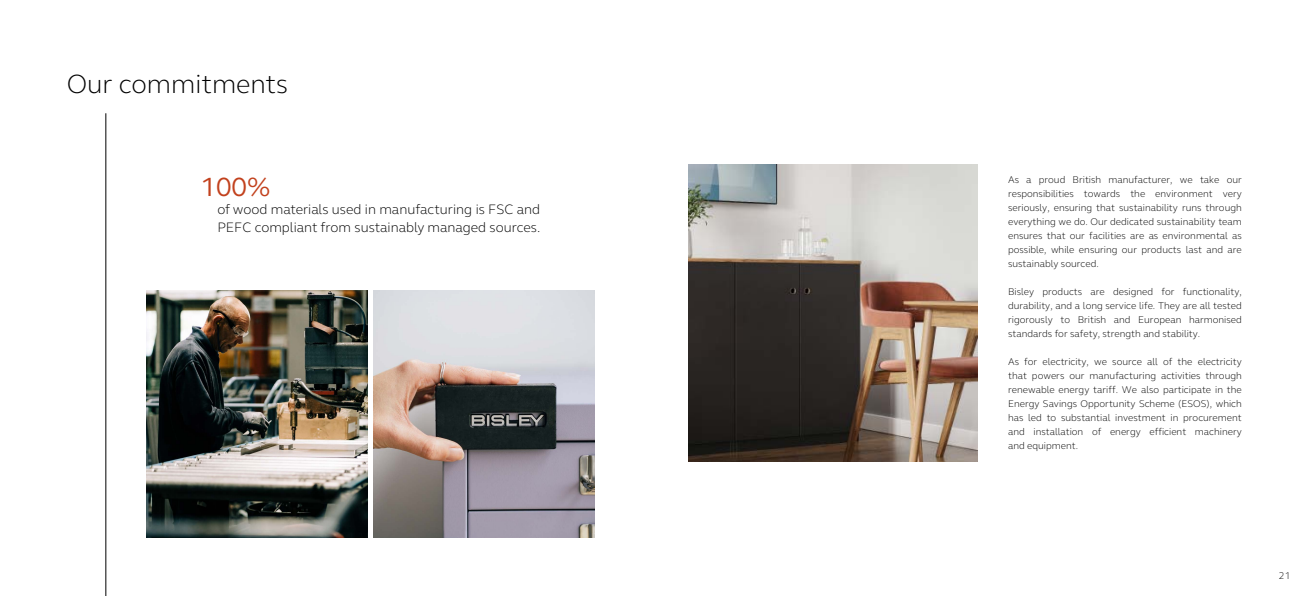
<style>
.page{position:relative;width:1304px;height:596px;background:#fff}
.page>*{position:absolute;margin:0;border:0;box-sizing:border-box;transform-origin:0 0}
.t1{font:300 27px "FS Elliot Pro";color:#000}
.t2{font:27px "FS Elliot";color:#c2411d}
.t3{font:300 14px/18px "FS Elliot";color:#000}
.t4{font:300 10px/14px "FS Elliot Pro";color:#000;text-align:justify}
</style>
<div class="page">
<img style="left:688px;top:164px;width:290px;height:296px">
<img style="left:374px;top:290px;width:221px;height:247px">
<img style="left:147px;top:290px;width:221px;height:247px">
<hr style="left:106px;top:113px;width:1px;height:482px;background:#000">
<h1 class="t1" style="left:67px;top:66px;width:223px">Our commitments</h1>
<h1 class="t2" style="left:201px;top:168px;width:71px">100%</h1>
<h2 class="t3" style="left:217px;top:199px;width:325px">of wood materials used in manufacturing is FSC and<br>PEFC compliant from sustainably managed sources.</h2>
<p class="t4" style="left:1008px;top:172px;width:235px">As a proud British manufacturer, we take our responsibilities towards the environment very seriously, ensuring that sustainability runs through everything we do. Our dedicated sustainability team ensures that our facilities are as environmental as possible, while ensuring our products last and are sustainably sourced.</p>
<p class="t4" style="left:1008px;top:284px;width:235px">Bisley products are designed for functionality, durability, and a long service life. They are all tested rigorously to British and European harmonised standards for safety, strength and stability.</p>
<p class="t4" style="left:1008px;top:354px;width:235px">As for electricity, we source all of the electricity that powers our manufacturing activities through renewable energy tariff. We also participate in the Energy Savings Opportunity Scheme (ESOS), which has led to substantial investment in procurement and installation of energy efficient machinery and equipment.</p>
<p class="t4" style="left:1279px;top:567px;width:13px">21</p>
</div>
